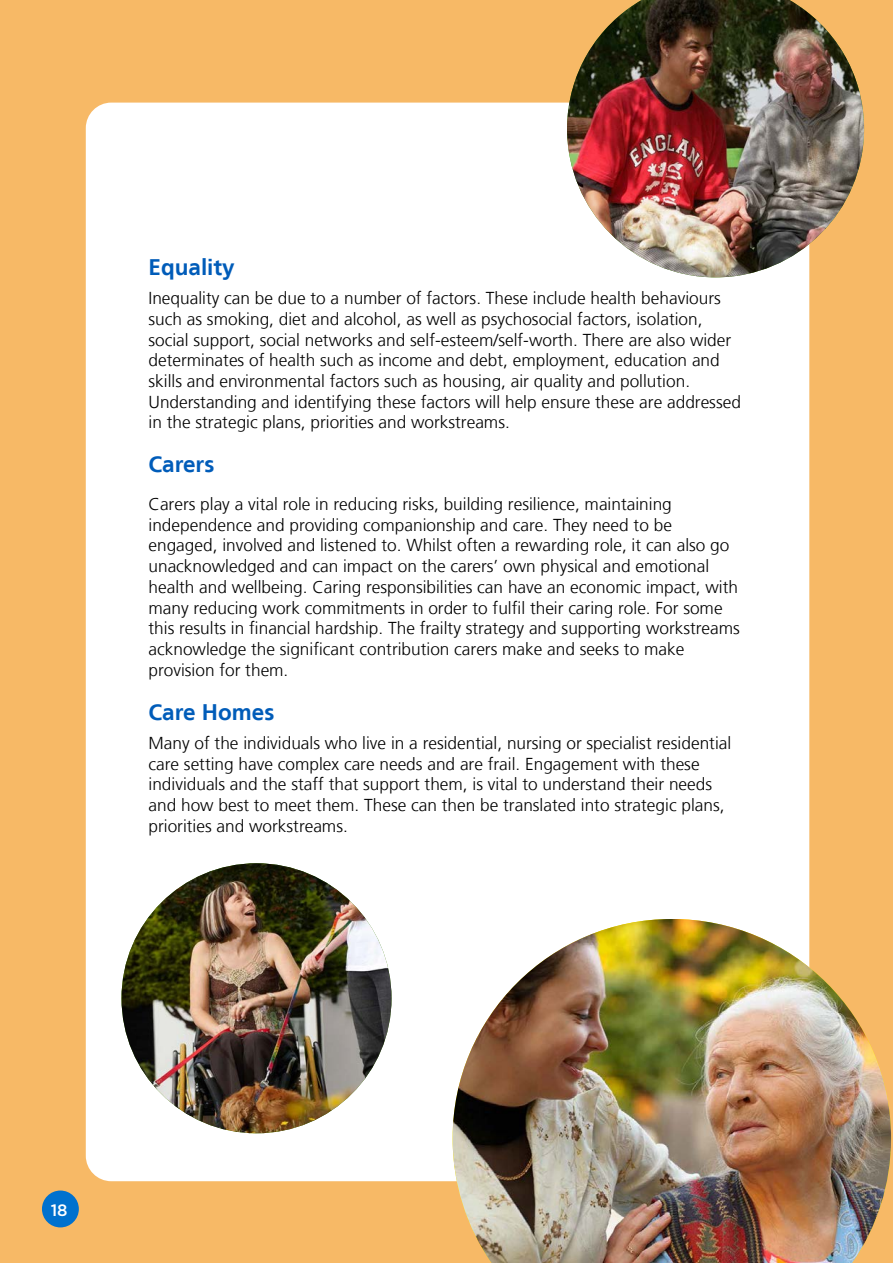
<style>
.page{position:relative;width:893px;height:1263px;background:#f7b966}
.page>*{position:absolute;margin:0;border:0;box-sizing:border-box;transform-origin:0 0}
.t1{font:700 22.5px "Frutiger LT";color:#005cb9}
.t2{font:300 17.25px/20.7px "Frutiger LT";color:#000}
.t3{font:500 16.5px "Gotham";color:#fff}
</style>
<div class="page">
<div style="left:86px;top:103px;width:723px;height:1078px;background:#fff;border-radius:26px"></div>
<img style="left:453px;top:919px;width:438px;height:344px">
<img style="left:122px;top:863px;width:270px;height:270px;border-radius:135px">
<div style="left:42px;top:1190px;width:37px;height:37px;background:#0071ce;border-radius:50%"></div>
<img style="left:567px;top:0;width:297px;height:277px">
<h1 class="t1" style="left:148px;top:254px;width:88px">Equality</h1>
<p class="t2" style="left:148px;top:288px;width:594px">Inequality can be due to a number of factors. These include health behaviours such as smoking, diet and alcohol, as well as psychosocial factors, isolation, social support, social networks and self-esteem/self-worth. There are also wider determinates of health such as income and debt, employment, education and skills and environmental factors such as housing, air quality and pollution.<br>Understanding and identifying these factors will help ensure these are addressed in the strategic plans, priorities and workstreams.</p>
<h1 class="t1" style="left:148px;top:451px;width:67px">Carers</h1>
<p class="t2" style="left:148px;top:494px;width:593px">Carers play a vital role in reducing risks, building resilience, maintaining independence and providing companionship and care. They need to be engaged, involved and listened to. Whilst often a rewarding role, it can also go unacknowledged and can impact on the carers’ own physical and emotional health and wellbeing. Caring responsibilities can have an economic impact, with many reducing work commitments in order to fulfil their caring role. For some this results in financial hardship. The frailty strategy and supporting workstreams acknowledge the significant contribution carers make and seeks to make provision for them.</p>
<h1 class="t1" style="left:148px;top:699px;width:127px">Care Homes</h1>
<p class="t2" style="left:148px;top:733px;width:584px">Many of the individuals who live in a residential, nursing or specialist residential care setting have complex care needs and are frail. Engagement with these individuals and the staff that support them, is vital to understand their needs and how best to meet them. These can then be translated into strategic plans, priorities and workstreams.</p>
<p class="t3" style="left:53px;top:1197px;width:18px">18</p>
<p class="t3" style="left:51px;top:1199px;width:18px">18</p>
</div>
